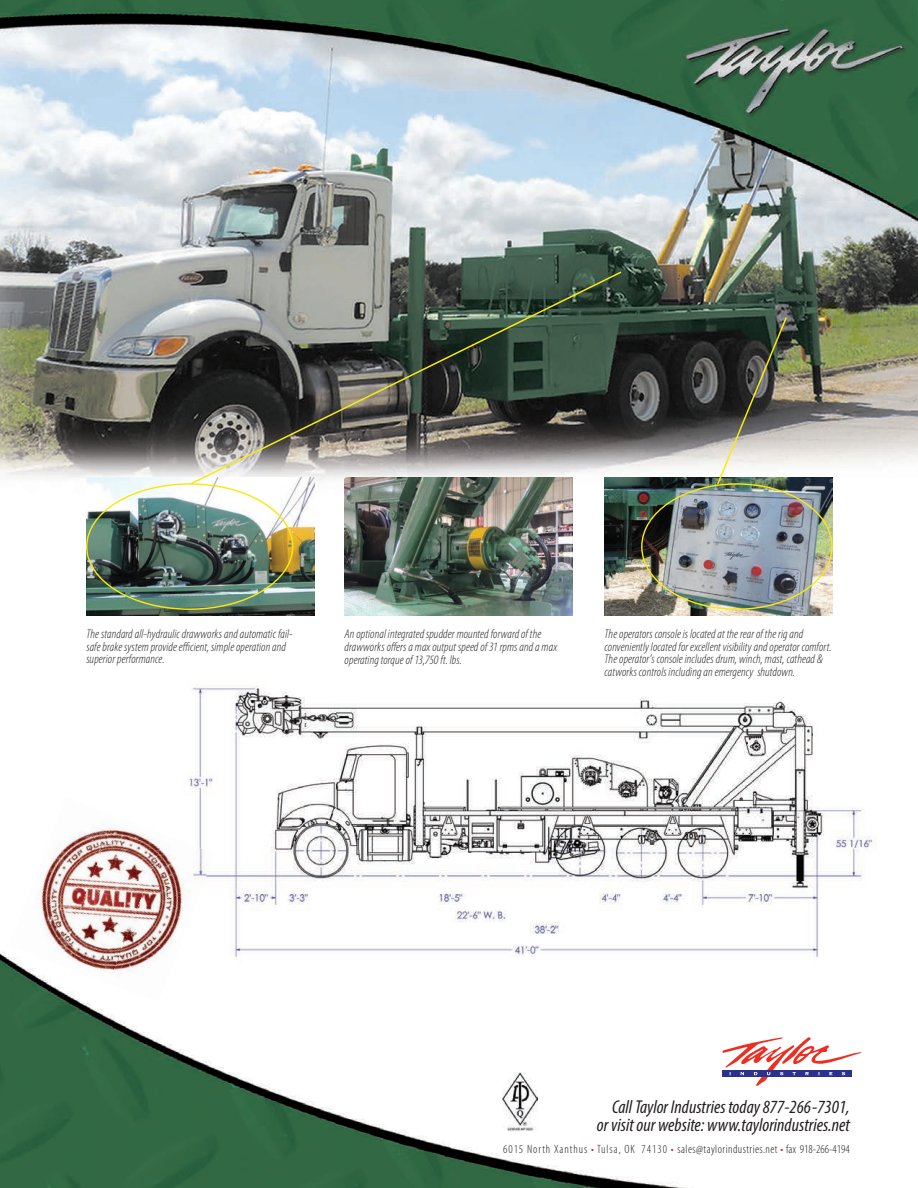
<style>
.page{position:relative;width:918px;height:1188px;background:#fff}
.page>*{position:absolute;margin:0;border:0;box-sizing:border-box;transform-origin:0 0}
.t1{font:italic condensed 18.6px/17.7px "Myriad Pro";color:#231f20;text-align:right}
.t2{font:italic 300 condensed 12.75px/12.8px "Myriad Pro";letter-spacing:.005em;color:#231f20}
.t3{font:300 condensed 12px "Myriad Pro";letter-spacing:.04em;color:#231f20}
.s1{color:#d1232a}
</style>
<div class="page">
<img style="left:0;top:0;width:918px;height:1188px">
<img style="left:86px;top:477px;width:228px;height:139px">
<img style="left:345px;top:486px;width:228px;height:130px">
<img style="left:605px;top:477px;width:228px;height:139px">
<svg style="left:188px;top:270px;width:435px;height:216px;background:#646962"></svg>
<img style="left:716px;top:316px;width:72px;height:170px">
<img style="left:503px;top:1072px;width:35px;height:59px">
<svg style="left:722px;top:1037px;width:140px;height:49px"></svg>
<img style="left:47px;top:797px;width:68px;height:50px">
<img style="left:97px;top:816px;width:68px;height:49px">
<img style="left:146px;top:835px;width:69px;height:68px">
<img style="left:28px;top:847px;width:69px;height:49px">
<img style="left:78px;top:865px;width:69px;height:50px">
<img style="left:128px;top:884px;width:68px;height:69px">
<img style="left:9px;top:896px;width:69px;height:69px">
<img style="left:59px;top:915px;width:69px;height:69px">
<img style="left:109px;top:934px;width:68px;height:69px">
<p class="t2" style="left:86px;top:627px;width:208px">The standard all-hydraulic drawworks and automatic fail&shy;safe brake system provide efficient, simple operation and superior performance.</p>
<p class="t2" style="left:345px;top:628px;width:214px">An optional integrated spudder mounted forward of the drawworks offers a max output speed of 31 rpms and a max operating torque of 13,750 ft. lbs.</p>
<p class="t2" style="left:605px;top:627px;width:229px">The operators console is located at the rear of the rig and conveniently located for excellent visibility and operator comfort.<br>The operator’s console includes drum, winch, mast, cathead &amp; catworks controls including an emergency shutdown.</p>
<h1 class="t1" style="left:597px;top:1098px;width:254px">Call Taylor Industries today 877-266-7301, or visit our website: www.taylorindustries.net</h1>
<p class="t3" style="left:503px;top:1143px;width:348px">6015 North Xanthus <span class="s1">•</span> Tulsa, OK 74130 <span class="s1">•</span> sales@taylorindustries.net <span class="s1">•</span> fax 918-266-4194</p>
</div>
